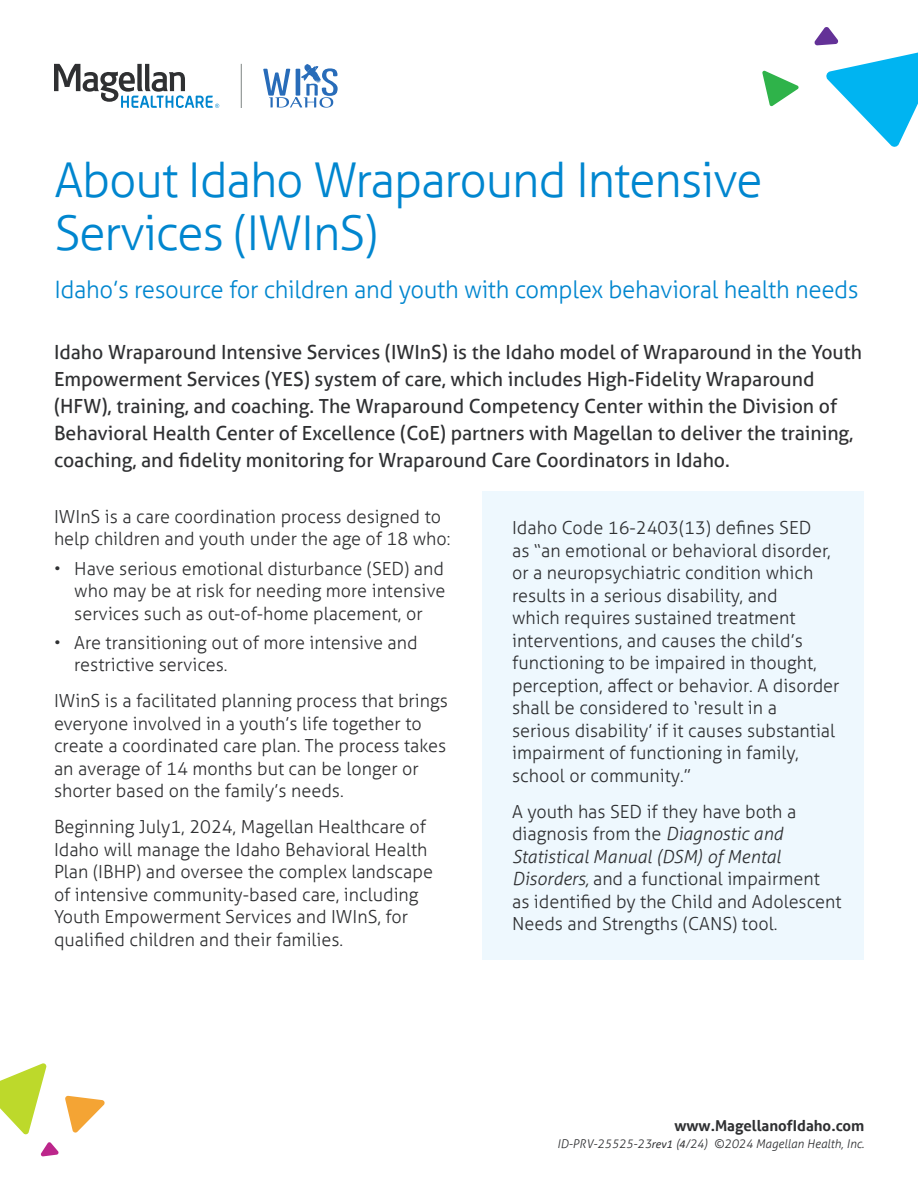
<style>
.page{position:relative;width:918px;height:1188px;background:#fff}
.page>*{position:absolute;margin:0;border:0;box-sizing:border-box;transform-origin:0 0}
.Headline_small{font:300 48px/52.5px "Aller";letter-spacing:-.025em;color:#0086cf}
.Secondary_headline{font:300 24px "Aller";letter-spacing:-.015em;color:#0086cf}
.Intro_text{font:19.5px/27px "Aller";color:#2f3032}
.Body_copy{font:300 18px/22.5px "Aller";color:#2f3032}
.Body_copy_before_bullets{font:300 18px/22.5px "Aller";color:#2f3032}
.Footer_URL{font:700 15px "Aller";color:#2f3032}
.Footer_Item_Code_Copyright{font:italic 300 12px "Aller";color:#2f3032}
.s1{font-style:italic}
.s2{font-family:"Calibri";font-weight:400}
</style>
<div class="page">
<svg style="left:0;top:1063px;width:47px;height:72px"></svg>
<svg style="left:65px;top:1096px;width:40px;height:37px"></svg>
<svg style="left:40px;top:1142px;width:19px;height:15px"></svg>
<svg style="left:762px;top:70px;width:37px;height:37px"></svg>
<svg style="left:814px;top:27px;width:104px;height:120px"></svg>
<svg style="left:54px;top:64px;width:165px;height:44px"></svg>
<div style="left:482px;top:491px;width:382px;height:469px;background:#eef8fe"></div>
<svg style="left:263px;top:64px;width:75px;height:44px"></svg>
<hr style="left:241px;top:64px;width:1px;height:44px;background:#7d8483">
<p class="Headline_small" style="left:54px;top:154px;width:710px">About Idaho Wraparound Intensive<br>Services (IWInS)</p>
<p class="Secondary_headline" style="left:54px;top:275px;width:806px">Idaho’s resource for children and youth with complex behavioral health needs</p>
<p class="Intro_text" style="left:54px;top:338px;width:810px">Idaho Wraparound Intensive Services (IWInS) is the Idaho model of Wraparound in the Youth Empowerment Services (YES) system of care, which includes High-Fidelity Wraparound (HFW), training, and coaching. The Wraparound Competency Center within the Division of Behavioral Health Center of Excellence (CoE) partners with Magellan to deliver the training, coaching, and fidelity monitoring for Wraparound Care Coordinators in Idaho.</p>
<p class="Body_copy_before_bullets" style="left:54px;top:505px;width:398px">IWInS is a care coordination process designed to help children and youth under the age of 18 who:</p>
<p class="Body_copy" style="left:74px;top:557px;width:373px;text-align:justify;text-indent:-20px">• Have serious emotional disturbance (SED) and who may be at risk for needing more intensive services such as out-of-home placement, or</p>
<p class="Body_copy" style="left:74px;top:631px;width:345px;text-indent:-20px">• Are transitioning out of more intensive and restrictive services.</p>
<p class="Body_copy" style="left:54px;top:690px;width:395px">IWinS is a facilitated planning process that brings everyone involved in a youth’s life together to create a coordinated care plan. The process takes an average of 14 months but can be longer or shorter based on the family’s needs.</p>
<p class="Body_copy" style="left:54px;top:816px;width:380px">Beginning July1, 2024, Magellan Healthcare of Idaho will manage the Idaho Behavioral Health Plan (IBHP) and oversee the complex landscape of intensive community-based care, including Youth Empowerment Services and IWInS, for qualified children and their families.</p>
<p class="Body_copy" style="left:512px;top:517px;width:329px">Idaho Code 16-2403(13) defines SED<br>as “an emotional or behavioral disorder, or a neuropsychiatric condition which results in a serious disability, and<br>which requires sustained treatment interventions, and causes the child’s functioning to be impaired in thought, perception, affect or behavior. A disorder shall be considered to ‘result in a<br>serious disability’ if it causes substantial impairment of functioning in family, school or community.”</p>
<p class="Body_copy" style="left:512px;top:800px;width:331px">A youth has SED if they have both a diagnosis from the <span class="s1">Diagnostic and Statistical Manual (DSM) of Mental Disorders,</span> and a functional impairment as identified by the Child and Adolescent Needs and Strengths (CANS) tool.</p>
<p class="Footer_URL" style="left:674px;top:1116px;width:192px">www.MagellanofIdaho.com</p>
<p class="Footer_Item_Code_Copyright" style="left:557px;top:1136px;width:309px">ID-PRV-25525-23<span class="s2">rev1</span> (<span class="s2">4</span>/24) ©2024 Magellan Health, Inc.</p>
</div>
